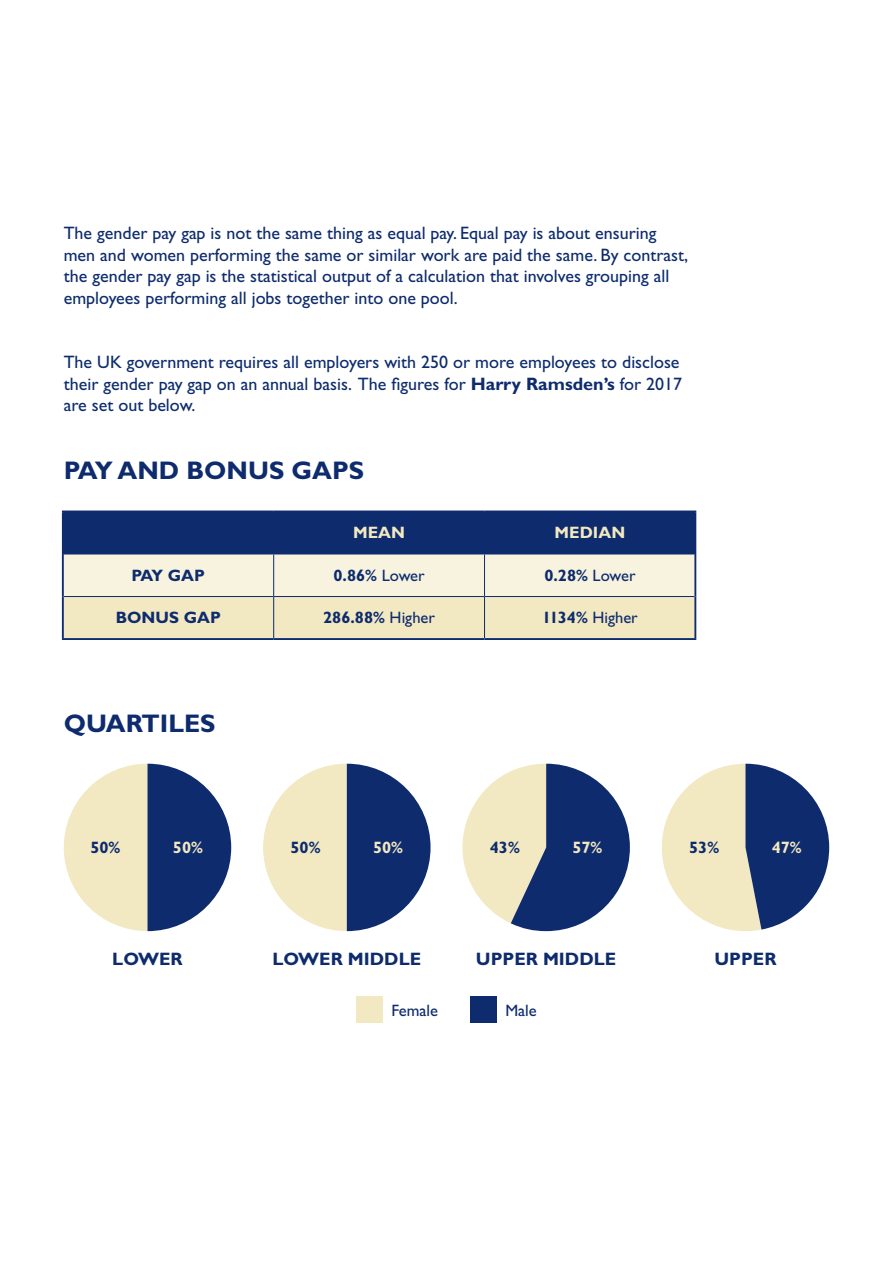
<style>
.page{position:relative;width:893px;height:1263px;background:#fff}
.page>*{position:absolute;margin:0;border:0;box-sizing:border-box;transform-origin:0 0}
.SUB_HEADING{font:700 25.5px "Gill Sans Std";color:#0d2b6d}
.INTRO{font:18px/21.6px "Gill Sans Std";color:#0d2b6d}
.t1{font:700 18px "Gill Sans Std";color:#0d2b6d}
.t2{font:700 16.5px "Gill Sans Std";color:#0d2b6d}
.t3{font:700 16.5px "Gill Sans Std";color:#f2e8c1}
.t4{font:16.5px "Gill Sans Std";color:#0d2b6d}
.s1{font-weight:700}
.s2{font-weight:400}
</style>
<div class="page">
<div style="left:356px;top:996px;width:26px;height:26px;background:#f2e8c1"></div>
<div style="left:470px;top:996px;width:26px;height:26px;background:#0d2b6d"></div>
<svg style="left:64px;top:764px;width:167px;height:167px"></svg>
<svg style="left:263px;top:764px;width:168px;height:167px"></svg>
<svg style="left:462px;top:764px;width:168px;height:167px"></svg>
<svg style="left:661px;top:764px;width:168px;height:167px"></svg>
<svg style="left:64px;top:512px;width:630px;height:126px;background:#a6acae"></svg>
<hr style="left:273px;top:512px;width:1px;height:41px;background:#0d2b6d">
<hr style="left:484px;top:512px;width:1px;height:41px;background:#0d2b6d">
<hr style="left:64px;top:553px;width:210px;height:1px;background:#0d2b6d">
<hr style="left:274px;top:553px;width:210px;height:1px;background:#0d2b6d">
<hr style="left:273px;top:554px;width:1px;height:42px;background:#0d2b6d">
<hr style="left:484px;top:553px;width:210px;height:1px;background:#0d2b6d">
<hr style="left:484px;top:554px;width:1px;height:42px;background:#0d2b6d">
<hr style="left:64px;top:596px;width:210px;height:1px;background:#0d2b6d">
<hr style="left:274px;top:596px;width:210px;height:1px;background:#0d2b6d">
<hr style="left:273px;top:597px;width:1px;height:41px;background:#0d2b6d">
<hr style="left:484px;top:596px;width:210px;height:1px;background:#0d2b6d">
<hr style="left:484px;top:597px;width:1px;height:41px;background:#0d2b6d">
<hr style="left:62px;top:510px;width:212px;height:2px;background:#0d2b6d">
<hr style="left:62px;top:512px;width:2px;height:42px;background:#0d2b6d">
<hr style="left:274px;top:510px;width:210px;height:2px;background:#0d2b6d">
<hr style="left:484px;top:510px;width:212px;height:2px;background:#0d2b6d">
<hr style="left:694px;top:512px;width:2px;height:42px;background:#0d2b6d">
<hr style="left:62px;top:554px;width:2px;height:42px;background:#0d2b6d">
<hr style="left:694px;top:554px;width:2px;height:42px;background:#0d2b6d">
<hr style="left:62px;top:596px;width:2px;height:42px;background:#0d2b6d">
<hr style="left:694px;top:596px;width:2px;height:42px;background:#0d2b6d">
<hr style="left:62px;top:638px;width:212px;height:2px;background:#0d2b6d">
<hr style="left:274px;top:638px;width:210px;height:2px;background:#0d2b6d">
<hr style="left:484px;top:638px;width:212px;height:2px;background:#0d2b6d">
<p class="INTRO" style="left:64px;top:222px;width:626px">The gender pay gap is not the same thing as equal pay. Equal pay is about ensuring men and women performing the same or similar work are paid the same. By contrast, the gender pay gap is the statistical output of a calculation that involves grouping all employees performing all jobs together into one pool.</p>
<p class="INTRO" style="left:64px;top:351px;width:620px">The UK government requires all employers with 250 or more employees to disclose their gender pay gap on an annual basis. The figures for <span class="s1">Harry Ramsden’s</span> for 2017 are set out below.</p>
<p class="SUB_HEADING" style="left:64px;top:455px;width:302px">PAY AND BONUS GAPS</p>
<p class="t3" style="left:353px;top:523px;width:53px">MEAN</p>
<p class="t3" style="left:555px;top:523px;width:72px">MEDIAN</p>
<p class="t2" style="left:132px;top:565px;width:75px">PAY GAP</p>
<p class="t2" style="left:333px;top:565px;width:93px">0.86% <span class="s2">Lower</span></p>
<p class="t2" style="left:544px;top:565px;width:93px">0.28% <span class="s2">Lower</span></p>
<p class="t2" style="left:116px;top:608px;width:107px">BONUS GAP</p>
<p class="t2" style="left:323px;top:608px;width:113px">286.88% <span class="s2">Higher</span></p>
<p class="t4" style="left:542px;top:608px;width:97px"><span class="s1">1134%</span> Higher</p>
<p class="SUB_HEADING" style="left:64px;top:708px;width:153px">QUARTILES</p>
<p class="t2" style="left:90px;top:838px;width:32px">50%</p>
<p class="t3" style="left:173px;top:838px;width:32px">50%</p>
<p class="t2" style="left:290px;top:838px;width:32px">50%</p>
<p class="t3" style="left:373px;top:838px;width:32px">50%</p>
<p class="t2" style="left:490px;top:838px;width:32px">43%</p>
<p class="t3" style="left:572px;top:838px;width:32px">57%</p>
<p class="t2" style="left:689px;top:838px;width:32px">53%</p>
<p class="t3" style="left:772px;top:838px;width:32px">47%</p>
<p class="t1" style="left:112px;top:948px;width:72px">LOWER</p>
<p class="t1" style="left:272px;top:948px;width:150px">LOWER MIDDLE</p>
<p class="t1" style="left:476px;top:948px;width:142px">UPPER MIDDLE</p>
<p class="t1" style="left:714px;top:948px;width:64px">UPPER</p>
<p class="t4" style="left:391px;top:1001px;width:48px">Female</p>
<p class="t4" style="left:505px;top:1001px;width:33px">Male</p>
</div>
